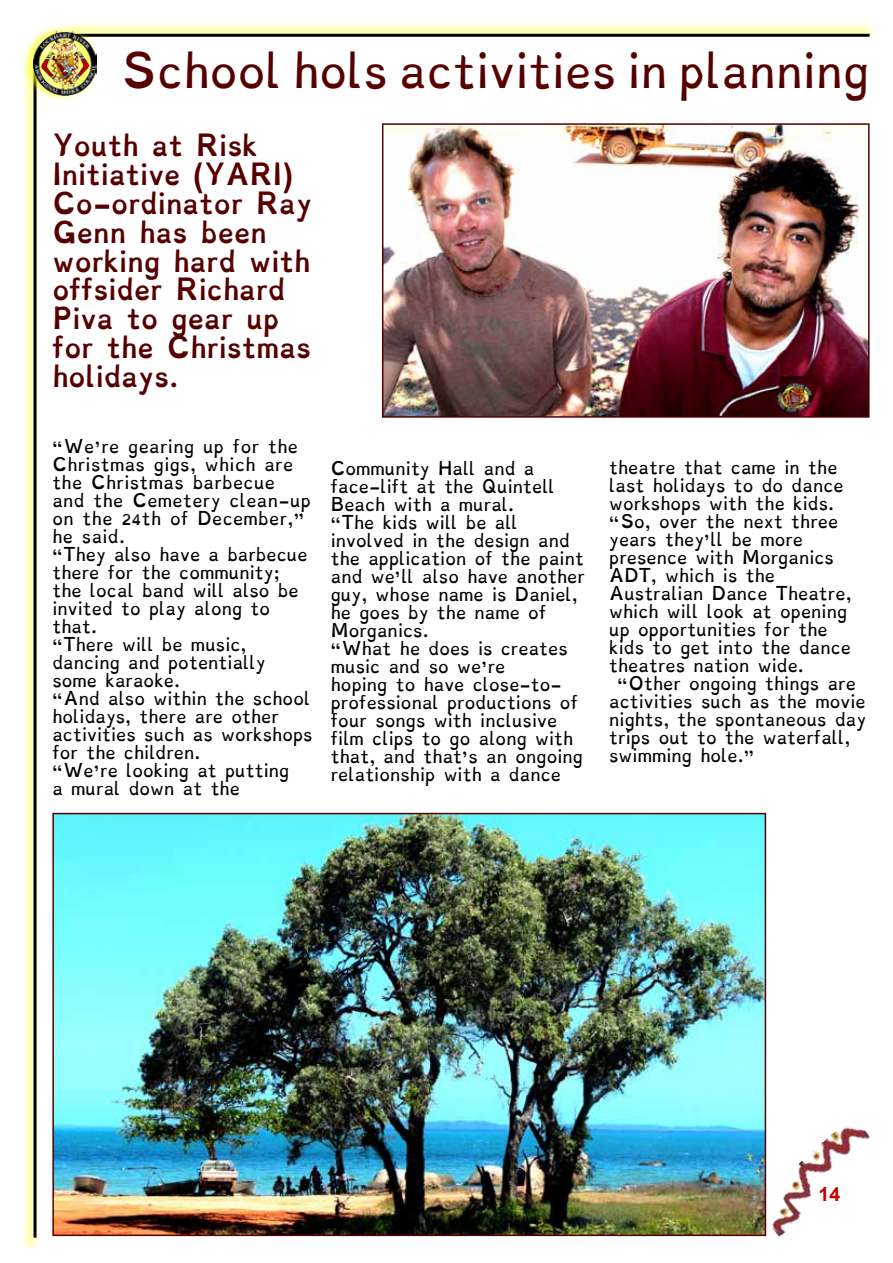
<style>
.page{position:relative;width:893px;height:1263px;background:#fff}
.page>*{position:absolute;margin:0;border:0;box-sizing:border-box;transform-origin:0 0}
.t1{font:39px "Dyslexie";color:#560000}
.t2{font:700 24px/28.8px "Dyslexie";color:#560000}
.t3{font:700 19.5px "Arial";color:#c20000}
.t4{font:15px/18px "Dyslexie";color:#000}
</style>
<div class="page">
<svg style="left:72px;top:23px;width:803px;height:16px"></svg>
<hr style="left:70px;top:34px;width:800px;height:3px;background:#000">
<img style="left:751px;top:1116px;width:119px;height:121px">
<svg style="left:23px;top:103px;width:16px;height:1148px"></svg>
<hr style="left:34px;top:61px;width:3px;height:1176px;background:#000">
<svg style="left:23px;top:24px;width:77px;height:79px"></svg>
<img style="left:34px;top:31px;width:62px;height:64px">
<svg style="left:34px;top:65px;width:3px;height:12px"></svg>
<svg style="left:75px;top:34px;width:7px;height:4px"></svg>
<img style="left:55px;top:816px;width:708px;height:417px">
<div style="left:52px;top:813px;width:714px;height:423px;border:2px solid #560000"></div>
<img style="left:385px;top:126px;width:482px;height:289px">
<div style="left:382px;top:123px;width:488px;height:295px;border:2px solid #560000"></div>
<h1 class="t1" style="left:121px;top:51px;width:750px">School hols activities in planning</h1>
<h2 class="t2" style="left:52px;top:135px;width:261px">Youth at Risk<br>Initiative (YARI)<br>Co-ordinator Ray<br>Genn has been working hard with offsider Richard<br>Piva to gear up for the Christmas holidays.</h2>
<p class="t4" style="left:52px;top:440px;width:262px">“We’re gearing up for the<br>Christmas gigs, which are the Christmas barbecue<br>and the Cemetery clean-up on the 24th of December,” he said.<br>“They also have a barbecue there for the community; the local band will also be invited to play along to that.<br>“There will be music, dancing and potentially some karaoke.<br>“And also within the school holidays, there are other activities such as workshops for the children.<br>“We’re looking at putting<br>a mural down at the</p>
<p class="t4" style="left:331px;top:461px;width:256px">Community Hall and a face-lift at the Quintell<br>Beach with a mural.<br>“The kids will be all involved in the design and the application of the paint and we’ll also have another guy, whose name is Daniel, he goes by the name of<br>Morganics.<br>“What he does is creates music and so we’re<br>hoping to have close-to&shy;professional productions of four songs with inclusive film clips to go along with that, and that’s an ongoing relationship with a dance</p>
<p class="t4" style="left:609px;top:461px;width:230px">theatre that came in the</p>
<p class="t4" style="left:609px;top:479px;width:236px">last holidays to do dance</p>
<p class="t4" style="left:609px;top:497px;width:226px">workshops with the kids.</p>
<p class="t4" style="left:609px;top:515px;width:231px">“So, over the next three</p>
<p class="t4" style="left:609px;top:533px;width:196px">years they’ll be more</p>
<p class="t4" style="left:609px;top:551px;width:226px">presence with Morganics</p>
<p class="t4" style="left:609px;top:569px;width:167px">ADT, which is the</p>
<p class="t4" style="left:609px;top:587px;width:244px">Australian Dance Theatre,</p>
<p class="t4" style="left:609px;top:605px;width:240px">which will look at opening</p>
<p class="t4" style="left:609px;top:623px;width:220px">up opportunities for the</p>
<p class="t4" style="left:609px;top:641px;width:243px">kids to get into the dance</p>
<p class="t4" style="left:609px;top:659px;width:196px">theatres nation wide.</p>
<p class="t4" style="left:617px;top:677px;width:240px">“Other ongoing things are</p>
<p class="t4" style="left:609px;top:695px;width:258px">activities such as the movie</p>
<p class="t4" style="left:609px;top:713px;width:259px">nights, the spontaneous day</p>
<p class="t4" style="left:609px;top:731px;width:243px">trips out to the waterfall,</p>
<p class="t4" style="left:609px;top:749px;width:147px">swimming hole.”</p>
<h3 class="t3" style="left:819px;top:1182px;width:23px">14</h3>
</div>
